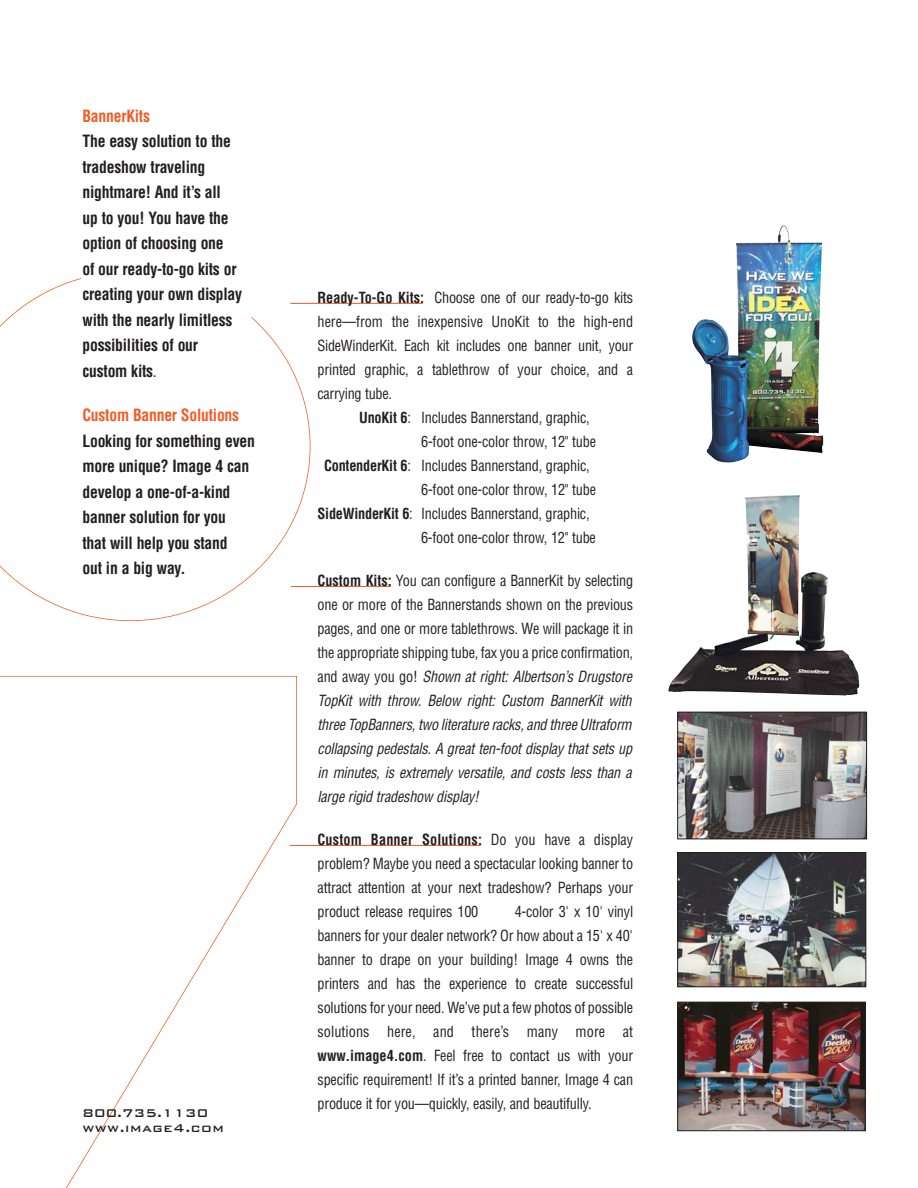
<style>
.page{position:relative;width:918px;height:1188px;background:#fff}
.page>*{position:absolute;margin:0;border:0;box-sizing:border-box;transform-origin:0 0}
.t1{font:700 condensed 16.5px/25.5px "Helvetica";letter-spacing:-.015em;color:#231f1f;scale:.95 1}
.t2{font:700 condensed 16.5px "Helvetica";letter-spacing:-.015em;color:#f15d29;scale:.95 1}
.t3{font:condensed 15px/24px "Helvetica";letter-spacing:-.015em;color:#231f1f;text-align:justify;scale:.95 1}
.t4{font:italic condensed 15px/24px "Helvetica";letter-spacing:-.015em;color:#231f1f;text-align:justify;scale:.95 1}
.t5{font:500 15px/15px "Bank Gothic BT";letter-spacing:.04em;color:#231f1f}
.s1{font-weight:400}
.s2{font-weight:700}
.s3{font-weight:700;font-style:normal}
.s4{font-style:normal}
</style>
<div class="page">
<img style="left:692px;top:225px;width:132px;height:238px">
<img style="left:789px;top:239px;width:33px;height:84px">
<img style="left:679px;top:854px;width:185px;height:131px">
<div style="left:677px;top:852px;width:189px;height:135px;border:1px solid #231f1f"></div>
<img style="left:679px;top:1004px;width:185px;height:125px">
<div style="left:677px;top:1002px;width:189px;height:129px;border:1px solid #231f1f"></div>
<img style="left:679px;top:714px;width:186px;height:123px">
<div style="left:677px;top:712px;width:190px;height:127px;border:1px solid #231f1f"></div>
<img style="left:668px;top:495px;width:191px;height:199px">
<img style="left:775px;top:677px;width:85px;height:19px">
<svg style="left:0;top:278px;width:310px;height:343px"></svg>
<hr style="left:291px;top:586px;width:100px;height:1px;background:#f15d29">
<hr style="left:290px;top:845px;width:191px;height:1px;background:#f15d29">
<svg style="left:0;top:676px;width:297px;height:512px"></svg>
<svg style="left:81px;top:278px;width:196px;height:319px"></svg>
<hr style="left:290px;top:303px;width:133px;height:1px;background:#f15d29">
<p class="t2" style="left:82px;top:109px;width:73px">BannerKits</p>
<p class="t1" style="left:82px;top:130px;width:170px">The easy solution to the tradeshow traveling nightmare! And it’s all<br>up to you! You have the option of choosing one<br>of our ready-to-go kits or creating your own display with the nearly limitless possibilities of our custom kits<span class="s1">.</span></p>
<p class="t2" style="left:82px;top:409px;width:166px">Custom Banner Solutions</p>
<p class="t1" style="left:82px;top:429px;width:183px">Looking for something even more unique? Image 4 can develop a one-of-a-kind banner solution for you<br>that will help you stand<br>out in a big way.</p>
<p class="t5" style="left:82px;top:1105px;width:143px">800.735.1130 www.image4.com</p>
<p class="t3" style="left:318px;top:287px;width:334px"><span class="s2">Ready-To-Go Kits:</span> Choose one of our ready-to-go kits</p>
<p class="t3" style="left:318px;top:311px;width:334px">here—from the inexpensive UnoKit to the high-end</p>
<p class="t3" style="left:318px;top:335px;width:334px">SideWinderKit. Each kit includes one banner unit, your</p>
<p class="t3" style="left:318px;top:359px;width:334px">printed graphic, a tablethrow of your choice, and a</p>
<p class="t3" style="left:318px;top:383px;width:80px">carrying tube.</p>
<p class="t3" style="left:359px;top:407px;width:244px"><span class="s2">UnoKit 6</span>: Includes Bannerstand, graphic,</p>
<p class="t3" style="left:421px;top:431px;width:186px">6-foot one-color throw, 12" tube</p>
<p class="t3" style="left:324px;top:455px;width:281px"><span class="s2">ContenderKit 6</span>: Includes Bannerstand, graphic,</p>
<p class="t3" style="left:421px;top:479px;width:186px">6-foot one-color throw, 12" tube</p>
<p class="t3" style="left:318px;top:503px;width:288px"><span class="s2">SideWinderKit 6</span>: Includes Bannerstand, graphic,</p>
<p class="t3" style="left:421px;top:527px;width:186px">6-foot one-color throw, 12" tube</p>
<p class="t4" style="left:318px;top:570px;width:334px"><span class="s3">Custom Kits:</span> <span class="s4">You can configure a BannerKit by selecting one or more of the Bannerstands shown on the previous pages, and one or more tablethrows. We will package it in the appropriate shipping tube, fax you a price confirmation, and away you go!</span> Shown at right: Albertson’s Drugstore TopKit with throw. Below right: Custom BannerKit with three TopBanners, two literature racks, and three Ultraform collapsing pedestals. A great ten-foot display that sets up in minutes, is extremely versatile, and costs less than a large rigid tradeshow display!</p>
<p class="t3" style="left:318px;top:829px;width:334px"><span class="s2">Custom Banner Solutions:</span> Do you have a display problem? Maybe you need a spectacular looking banner to attract attention at your next tradeshow? Perhaps your product release requires 100</p>
<p class="t3" style="left:318px;top:901px;width:334px;text-indent:197px">4-color 3' x 10' vinyl banners for your dealer network? Or how about a 15' x 40' banner to drape on your building! Image 4 owns the printers and has the experience to create successful solutions for your need. We’ve put a few photos of possible solutions here, and there’s many more at <span class="s2">www.image4.com</span>. Feel free to contact us with your specific requirement! If it’s a printed banner, Image 4 can produce it for you—quickly, easily, and beautifully.</p>
</div>
